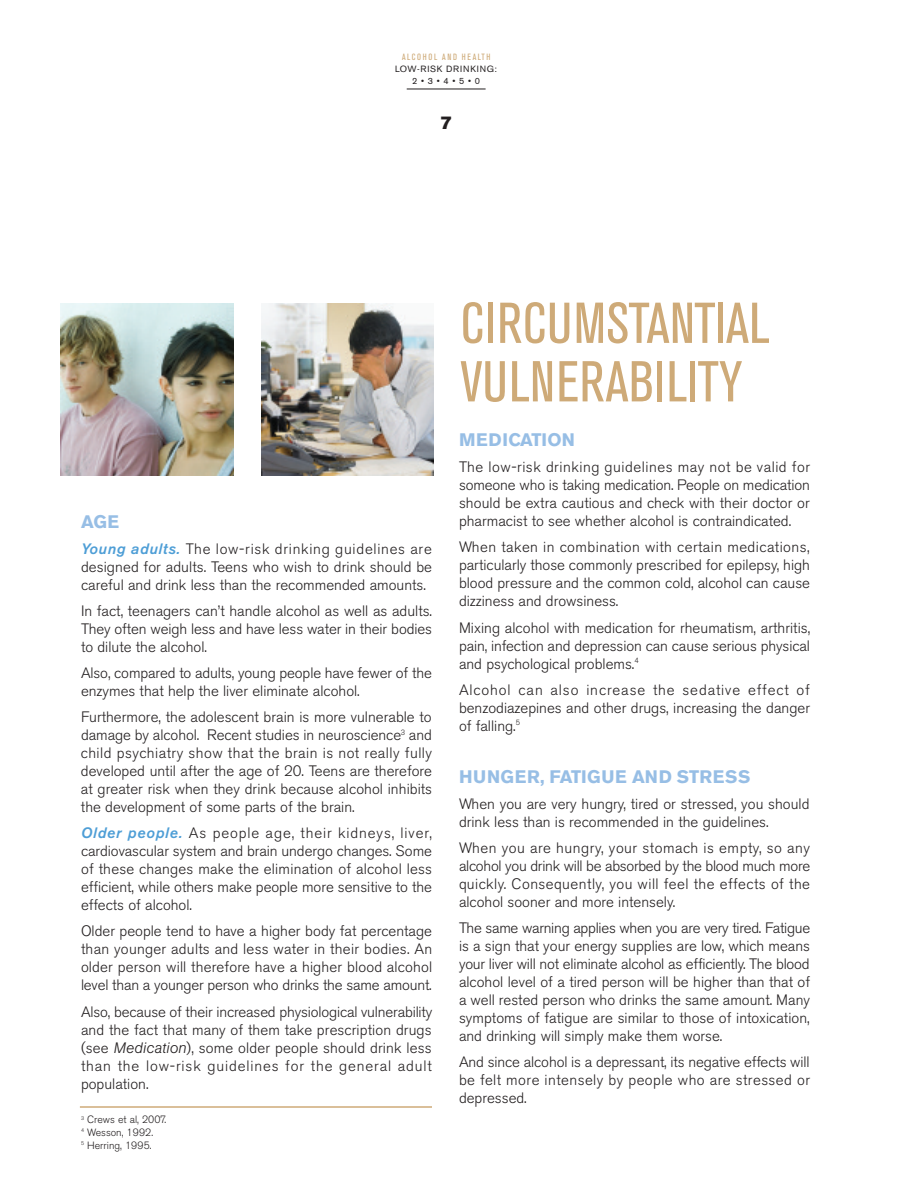
<style>
.page{position:relative;width:918px;height:1188px;background:#fff}
.page>*{position:absolute;margin:0;border:0;box-sizing:border-box;transform-origin:0 0}
.t1{font:condensed 57px/58.5px "Akzidenz Grotesk BE";letter-spacing:.01em;color:#ceaa78}
.t2{font:700 18px "Akzidenz Grotesk BE";letter-spacing:.02em;color:#97bee5}
.t3{font:18px "Akzidenz Grotesk BE Super";color:#231f20}
.t4{font:300 15px/18px "Akzidenz Grotesk BE";color:#231f20;text-align:justify}
.t5{font:300 10.5px/12.6px "Akzidenz Grotesk BE";color:#231f20}
.t6{font:9px/12px "Akzidenz Grotesk BE";letter-spacing:.08em;color:#231f20;text-align:center}
.t7{font:condensed 9px "Akzidenz Grotesk BE";letter-spacing:.17em;color:#ceaa78}
.s1{font-weight:500;font-style:italic;color:#4e9ed6}
.s2{font-family:"AG Buch BQ";font-style:italic}
</style>
<div class="page">
<hr style="left:407px;top:89px;width:79px;height:1px;background:#231f20">
<img style="left:61px;top:303px;width:173px;height:173px">
<img style="left:261px;top:303px;width:173px;height:173px">
<hr style="left:80px;top:1106px;width:352px;height:2px;background:#ceaa78">
<p class="t7" style="left:402px;top:54px;width:90px">ALCOHOL AND HEALTH</p>
<p class="t6" style="left:395px;top:64px;width:103px">LOW-RISK DRINKING:<br>2 • 3 • 4 • 5 • 0</p>
<p class="t3" style="left:440px;top:116px;width:13px">7</p>
<p class="t2" style="left:81px;top:515px;width:40px">AGE</p>
<p class="t4" style="left:81px;top:541px;width:353px"><span class="s1">Young adults.</span> The low-risk drinking guidelines are designed for adults. Teens who wish to drink should be careful and drink less than the recommended amounts.</p>
<p class="t4" style="left:81px;top:603px;width:353px">In fact, teenagers can’t handle alcohol as well as adults.<br>They often weigh less and have less water in their bodies to dilute the alcohol.</p>
<p class="t4" style="left:81px;top:665px;width:352px">Also, compared to adults, young people have fewer of the enzymes that help the liver eliminate alcohol.</p>
<p class="t4" style="left:81px;top:709px;width:353px">Furthermore, the adolescent brain is more vulnerable to damage by alcohol. Recent studies in neuroscience<sup>3</sup> and child psychiatry show that the brain is not really fully developed until after the age of 20. Teens are therefore at greater risk when they drink because alcohol inhibits the development of some parts of the brain.</p>
<p class="t4" style="left:81px;top:825px;width:353px"><span class="s1">Older people.</span> As people age, their kidneys, liver, cardiovascular system and brain undergo changes. Some of these changes make the elimination of alcohol less efficient, while others make people more sensitive to the effects of alcohol.</p>
<p class="t4" style="left:81px;top:923px;width:353px">Older people tend to have a higher body fat percentage than younger adults and less water in their bodies. An older person will therefore have a higher blood alcohol level than a younger person who drinks the same amount.</p>
<p class="t4" style="left:81px;top:1004px;width:353px">Also, because of their increased physiological vulnerability and the fact that many of them take prescription drugs (see <span class="s2">Medication</span>), some older people should drink less than the low-risk guidelines for the general adult population.</p>
<p class="t5" style="left:81px;top:1114px;width:87px"><sup>3</sup> Crews et al, 2007.<br><sup>4</sup> Wesson, 1992.<br><sup>5</sup> Herring, 1995.</p>
<h1 class="t1" style="left:461px;top:298px;width:310px">CIRCUMSTANTIAL<br>VULNERABILITY</h1>
<p class="t2" style="left:459px;top:433px;width:117px">MEDICATION</p>
<p class="t4" style="left:459px;top:459px;width:353px">The low-risk drinking guidelines may not be valid for someone who is taking medication. People on medication should be extra cautious and check with their doctor or pharmacist to see whether alcohol is contraindicated.</p>
<p class="t4" style="left:459px;top:539px;width:353px">When taken in combination with certain medications, particularly those commonly prescribed for epilepsy, high blood pressure and the common cold, alcohol can cause dizziness and drowsiness.</p>
<p class="t4" style="left:459px;top:620px;width:353px">Mixing alcohol with medication for rheumatism, arthritis, pain, infection and depression can cause serious physical and psychological problems.<sup>4</sup></p>
<p class="t4" style="left:459px;top:682px;width:353px">Alcohol can also increase the sedative effect of benzodiazepines and other drugs, increasing the danger of falling.<sup>5</sup></p>
<p class="t2" style="left:459px;top:769px;width:293px">HUNGER, FATIGUE AND STRESS</p>
<p class="t4" style="left:459px;top:796px;width:352px">When you are very hungry, tired or stressed, you should drink less than is recommended in the guidelines.</p>
<p class="t4" style="left:459px;top:840px;width:353px">When you are hungry, your stomach is empty, so any alcohol you drink will be absorbed by the blood much more quickly. Consequently, you will feel the effects of the alcohol sooner and more intensely.</p>
<p class="t4" style="left:459px;top:920px;width:353px">The same warning applies when you are very tired. Fatigue is a sign that your energy supplies are low, which means your liver will not eliminate alcohol as efficiently. The blood alcohol level of a tired person will be higher than that of a well rested person who drinks the same amount. Many symptoms of fatigue are similar to those of intoxication, and drinking will simply make them worse.</p>
<p class="t4" style="left:459px;top:1054px;width:353px">And since alcohol is a depressant, its negative effects will be felt more intensely by people who are stressed or depressed.</p>
</div>
